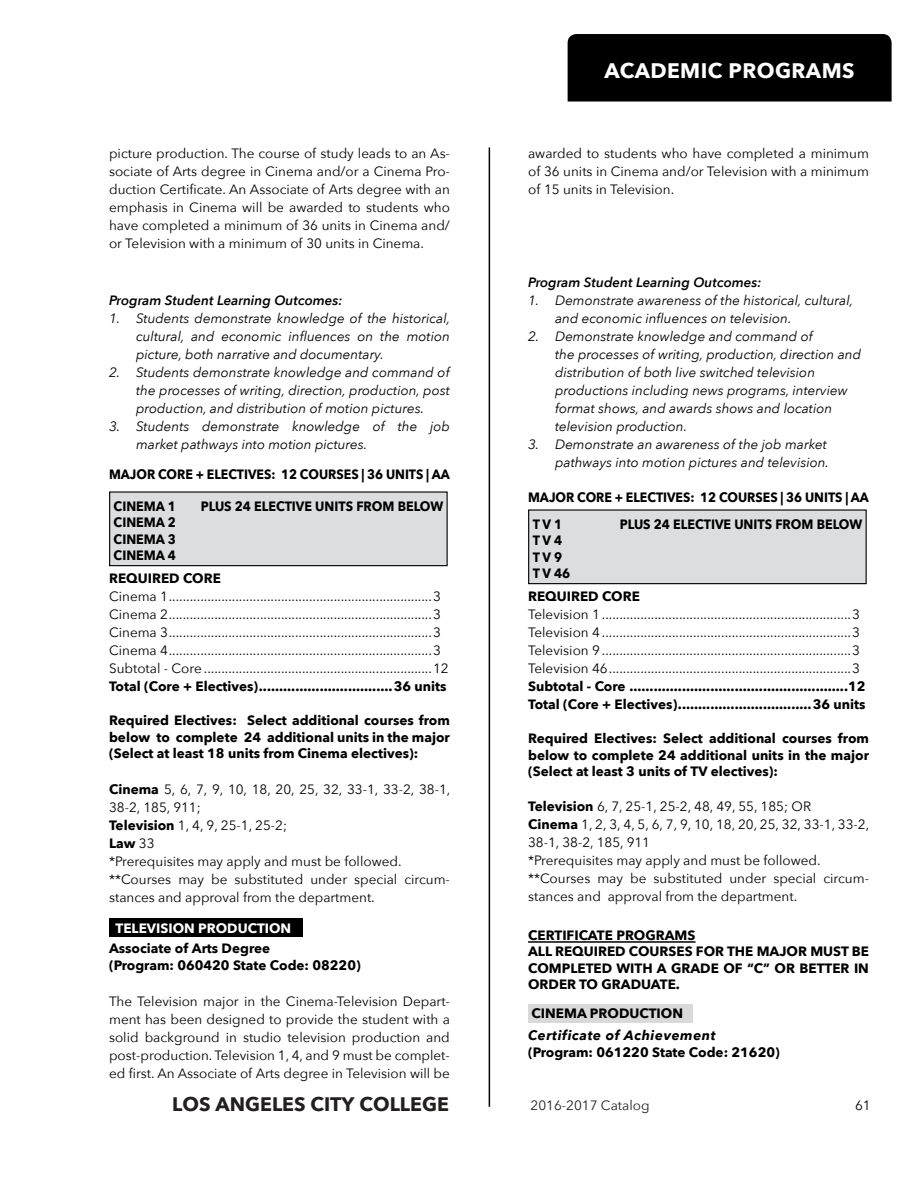
<style>
.page{position:relative;width:918px;height:1188px;background:#fff}
.page>*{position:absolute;margin:0;border:0;box-sizing:border-box;transform-origin:0 0}
.t1{font:700 21px "Avenir Next";letter-spacing:.02em;color:#fff}
.t2{font:700 19.5px "Avenir Next";color:#221f1f}
.t3{font:13.5px/18px "Avenir Next";color:#000;text-align:justify}
.t4{font:italic 13.5px/18px "Avenir Next";color:#000}
.t5{font:700 13.5px/16.5px "Avenir Next";color:#000}
.t6{font:700 13.5px/16.5px "Avenir Next";color:#000;text-align:justify;scale:.93 1}
.t7{font:700 13.5px/27.2px "Avenir Next";color:#000;scale:.92 1}
.t8{font:italic 600 13.5px "Avenir Next";color:#000}
.t9{font:italic 700 13.5px "Avenir Next";letter-spacing:.045em;color:#000}
.t10{font:700 13.5px "Avenir Next";color:#fff}
.t11{font:13.5px "Avenir Next";color:#221f1f}
.s1{font-weight:700}
</style>
<div class="page">
<hr style="left:489px;top:147px;width:1px;height:960px;background:#000">
<div style="left:568px;top:34px;width:324px;height:68px;background:#000"></div>
<div style="left:110px;top:492px;width:337px;height:74px;background:#dcddde"></div>
<div style="left:109px;top:491px;width:339px;height:75px;border:1px solid #000"></div>
<div style="left:109px;top:919px;width:194px;height:18px;background:#000"></div>
<hr style="left:528px;top:941px;width:168px;height:2px;background:#000">
<div style="left:529px;top:510px;width:337px;height:74px;background:#dcddde"></div>
<div style="left:528px;top:509px;width:339px;height:75px;border:1px solid #000"></div>
<div style="left:528px;top:1004px;width:165px;height:18px;background:#d9d9d9"></div>
<p class="t3" style="left:109px;top:144px;width:342px">picture production. The course of study leads to an As&shy;sociate of Arts degree in Cinema and/or a Cinema Pro&shy;duction Certificate. An Associate of Arts degree with an emphasis in Cinema will be awarded to students who have completed a minimum of 36 units in Cinema and/ or Television with a minimum of 30 units in Cinema.</p>
<p class="t8" style="left:109px;top:289px;width:235px">Program Student Learning Outcomes:</p>
<p class="t4" style="left:136px;top:309px;width:316px;text-align:justify;text-indent:-27px">1. Students demonstrate knowledge of the historical, cultural, and economic influences on the motion picture, both narrative and documentary.</p>
<p class="t4" style="left:136px;top:363px;width:315px;text-align:justify;text-indent:-27px">2. Students demonstrate knowledge and command of the processes of writing, direction, production, post production, and distribution of motion pictures.</p>
<p class="t4" style="left:136px;top:417px;width:315px;text-indent:-27px">3. Students demonstrate knowledge of the job market pathways into motion pictures.</p>
<p class="t7" style="left:109px;top:461px;width:372px">MAJOR CORE + ELECTIVES: 12 COURSES | 36 UNITS | AA</p>
<p class="t6" style="left:114px;top:498px;width:69px">CINEMA 1</p>
<p class="t6" style="left:201px;top:498px;width:263px">PLUS 24 ELECTIVE UNITS FROM BELOW</p>
<p class="t6" style="left:114px;top:514px;width:69px">CINEMA 2<br>CINEMA 3<br>CINEMA 4</p>
<p class="t5" style="left:109px;top:570px;width:113px">REQUIRED CORE</p>
<p class="t3" style="left:109px;top:586px;width:341px;text-align:left">Cinema 1...........................................................................3<br>Cinema 2...........................................................................3<br>Cinema 3...........................................................................3<br>Cinema 4...........................................................................3<br>Subtotal - Core .................................................................12</p>
<p class="t5" style="left:109px;top:678px;width:339px">Total (Core + Electives).................................36 units</p>
<p class="t5" style="left:109px;top:712px;width:342px;text-align:justify">Required Electives: Select additional courses from below to complete 24 additional units in the major (Select at least 18 units from Cinema electives):</p>
<p class="t3" style="left:109px;top:780px;width:343px;text-align:left"><span class="s1">Cinema</span> 5, 6, 7, 9, 10, 18, 20, 25, 32, 33-1, 33-2, 38-1, 38-2, 185, 911;<br><span class="s1">Television</span> 1, 4, 9, 25-1, 25-2;<br><span class="s1">Law</span> 33<br>*Prerequisites may apply and must be followed. **Courses may be substituted under special circum&shy;stances and approval from the department.</p>
<p class="t10" style="left:116px;top:916px;width:177px">TELEVISION PRODUCTION</p>
<p class="t5" style="left:109px;top:940px;width:253px">Associate of Arts Degree<br>(Program: 060420 State Code: 08220)</p>
<p class="t3" style="left:109px;top:991px;width:342px">The Television major in the Cinema-Television Depart&shy;ment has been designed to provide the student with a solid background in studio television production and post-production. Television 1, 4, and 9 must be complet&shy;ed first. An Associate of Arts degree in Television will be</p>
<h1 class="t1" style="left:605px;top:53px;width:252px">ACADEMIC PROGRAMS</h1>
<p class="t3" style="left:528px;top:144px;width:342px">awarded to students who have completed a minimum of 36 units in Cinema and/or Television with a minimum of 15 units in Television.</p>
<p class="t8" style="left:528px;top:271px;width:235px">Program Student Learning Outcomes:</p>
<p class="t4" style="left:555px;top:291px;width:300px;text-indent:-27px">1. Demonstrate awareness of the historical, cultural, and economic influences on television.</p>
<p class="t4" style="left:555px;top:327px;width:308px;text-indent:-27px">2. Demonstrate knowledge and command of<br>the processes of writing, production, direction and distribution of both live switched television productions including news programs, interview format shows, and awards shows and location television production.</p>
<p class="t4" style="left:528px;top:435px;width:303px;text-align:right">3. Demonstrate an awareness of the job market pathways into motion pictures and television.</p>
<p class="t7" style="left:533px;top:483px;width:367px;text-indent:-5px">MAJOR CORE + ELECTIVES: 12 COURSES | 36 UNITS | AA<br>T V 1</p>
<p class="t6" style="left:620px;top:516px;width:263px">PLUS 24 ELECTIVE UNITS FROM BELOW</p>
<p class="t6" style="left:533px;top:532px;width:42px;text-align:left">T V 4<br>T V 9<br>T V 46</p>
<p class="t5" style="left:528px;top:588px;width:113px">REQUIRED CORE</p>
<p class="t3" style="left:528px;top:604px;width:333px">Television 1.......................................................................3<br>Television 4.......................................................................3<br>Television 9.......................................................................3<br>Television 46.....................................................................3</p>
<p class="t5" style="left:528px;top:677px;width:339px;line-height:18px">Subtotal - Core ......................................................12<br>Total (Core + Electives).................................36 units</p>
<p class="t5" style="left:528px;top:730px;width:342px;text-align:justify">Required Electives: Select additional courses from below to complete 24 additional units in the major (Select at least 3 units of TV electives):</p>
<p class="t3" style="left:528px;top:796px;width:343px;text-align:left"><span class="s1">Television</span> 6, 7, 25-1, 25-2, 48, 49, 55, 185; OR<br><span class="s1">Cinema</span> 1, 2, 3, 4, 5, 6, 7, 9, 10, 18, 20, 25, 32, 33-1, 33-2, 38-1, 38-2, 185, 911<br>*Prerequisites may apply and must be followed. **Courses may be substituted under special circum&shy;stances and approval from the department.</p>
<p class="t5" style="left:528px;top:927px;width:342px">CERTIFICATE PROGRAMS<br>ALL REQUIRED COURSES FOR THE MAJOR MUST BE<br>COMPLETED WITH A GRADE OF “C” OR BETTER IN<br>ORDER TO GRADUATE.</p>
<p class="t5" style="left:532px;top:1005px;width:153px">CINEMA PRODUCTION</p>
<p class="t9" style="left:528px;top:1024px;width:189px">Certificate of Achievement</p>
<p class="t5" style="left:528px;top:1044px;width:253px">(Program: 061220 State Code: 21620)</p>
<h2 class="t2" style="left:172px;top:1088px;width:278px">LOS ANGELES CITY COLLEGE</h2>
<p class="t11" style="left:531px;top:1094px;width:120px">2016-2017 Catalog</p>
<p class="t3" style="left:855px;top:1096px;width:17px">61</p>
</div>
